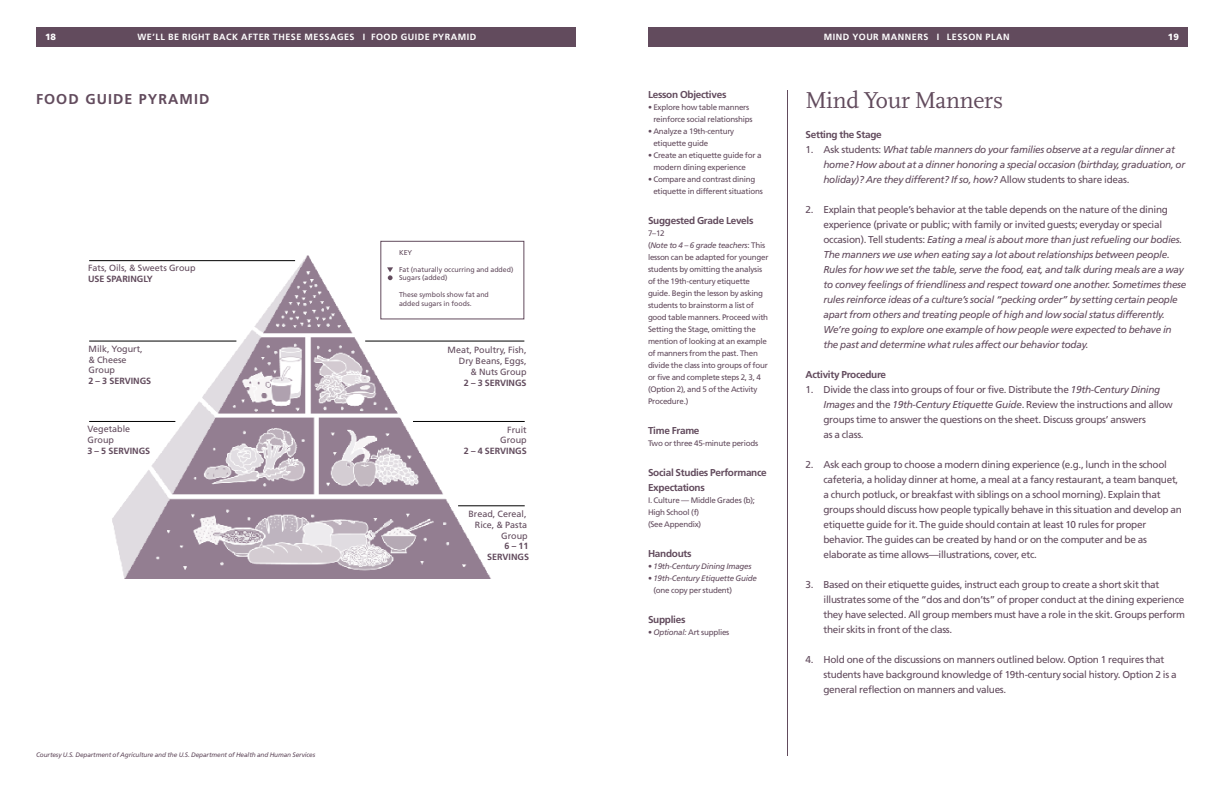
<style>
.page{position:relative;width:1224px;height:792px;background:#fff}
.page>*{position:absolute;margin:0;border:0;box-sizing:border-box;transform-origin:0 0}
.t1{font:24px "Scala";letter-spacing:-.01em;color:#624b5d}
.t2{font:700 14.2px "Frutiger";letter-spacing:.075em;color:#624b5d}
.t3{font:10px/15px "Frutiger";letter-spacing:-.03em;color:#624b5d}
.t4{font:italic 10px/15px "Frutiger";letter-spacing:-.03em;color:#624b5d}
.t5{font:700 10px/15px "Frutiger";letter-spacing:-.03em;color:#624b5d}
.t6{font:9px/10.8px "Frutiger";color:#624b5d;text-align:right}
.t7{font:700 9px "Frutiger";letter-spacing:.055em;color:#fff}
.t8{font:700 9px/10.8px "Frutiger";color:#624b5d;text-align:right}
.t9{font:900 9px "Frutiger";color:#fff}
.t10{font:8px/12px "Frutiger";letter-spacing:-.03em;color:#624b5d}
.t11{font:italic 8px/12px "Frutiger";letter-spacing:-.03em;color:#624b5d}
.t12{font:7px/8.4px "Frutiger";color:#624b5d}
.t13{font:italic 6.5px "Frutiger";letter-spacing:-.015em;color:#624b5d}
.s1{font-style:italic}
.s2{font-style:normal}
</style>
<div class="page">
<div style="left:648px;top:27px;width:540px;height:19px;background:#624b5d"></div>
<div style="left:36px;top:27px;width:540px;height:19px;background:#624b5d"></div>
<hr style="left:787px;top:90px;width:1px;height:666px;background:#624b5d">
<svg style="left:498px;top:505px;width:27px;height:1px"></svg>
<div style="left:381px;top:241px;width:143px;height:78px;border:1px solid #624b5d"></div>
<img style="left:111px;top:253px;width:387px;height:326px">
<hr style="left:89px;top:260px;width:206px;height:1px;background:#000">
<hr style="left:89px;top:341px;width:147px;height:1px;background:#000">
<hr style="left:365px;top:341px;width:159px;height:1px;background:#000">
<hr style="left:89px;top:421px;width:86px;height:1px;background:#000">
<hr style="left:413px;top:421px;width:112px;height:1px;background:#000">
<hr style="left:458px;top:506px;width:67px;height:1px;background:#000">
<svg style="left:387px;top:267px;width:6px;height:13px"></svg>
<p class="t7" style="left:137px;top:33px;width:340px">WE’LL BE RIGHT BACK AFTER THESE MESSAGES I FOOD GUIDE PYRAMID</p>
<p class="t7" style="left:824px;top:33px;width:187px">MIND YOUR MANNERS I LESSON PLAN</p>
<p class="t9" style="left:45px;top:33px;width:13px">18</p>
<p class="t9" style="left:1168px;top:33px;width:13px">19</p>
<h2 class="t2" style="left:36px;top:94px;width:175px">FOOD GUIDE PYRAMID</h2>
<p class="t6" style="left:88px;top:263px;width:109px">Fats, Oils, &amp; Sweets Group</p>
<p class="t8" style="left:88px;top:274px;width:66px">USE SPARINGLY</p>
<p class="t6" style="left:89px;top:344px;width:56px;text-align:left">Milk, Yogurt, &amp; Cheese<br>Group</p>
<p class="t8" style="left:89px;top:376px;width:64px">2 – 3 SERVINGS</p>
<p class="t6" style="left:88px;top:424px;width:44px;text-align:left">Vegetable<br>Group</p>
<p class="t8" style="left:88px;top:446px;width:64px">3 – 5 SERVINGS</p>
<p class="t13" style="left:36px;top:752px;width:281px">Courtesy U.S. Department of Agriculture and the U.S. Department of Health and Human Services</p>
<p class="t12" style="left:399px;top:249px;width:15px">KEY</p>
<p class="t12" style="left:399px;top:266px;width:116px">Fat (naturally occurring and added)<br>Sugars (added)</p>
<p class="t12" style="left:399px;top:291px;width:91px">These symbols show fat and added sugars in foods.</p>
<p class="t6" style="left:448px;top:345px;width:81px">Meat, Poultry, Fish,<br>Dry Beans, Eggs,<br>&amp; Nuts Group</p>
<p class="t8" style="left:464px;top:378px;width:64px">2 – 3 SERVINGS</p>
<p class="t6" style="left:500px;top:425px;width:28px">Fruit<br>Group</p>
<p class="t8" style="left:464px;top:446px;width:64px">2 – 4 SERVINGS</p>
<p class="t6" style="left:468px;top:509px;width:61px">Bread, Cereal,<br>Rice, &amp; Pasta<br>Group</p>
<p class="t8" style="left:487px;top:542px;width:43px">6 – 11<br>SERVINGS</p>
<p class="t5" style="left:648px;top:87px;width:80px">Lesson Objectives</p>
<p class="t10" style="left:653px;top:101px;width:101px;text-indent:-5px">• Explore how table manners reinforce social relationships</p>
<p class="t10" style="left:653px;top:125px;width:82px;text-indent:-5px">• Analyze a 19th-century etiquette guide</p>
<p class="t10" style="left:653px;top:149px;width:110px;text-indent:-5px">• Create an etiquette guide for a modern dining experience</p>
<p class="t10" style="left:653px;top:173px;width:111px;text-indent:-5px">• Compare and contrast dining etiquette in different situations</p>
<p class="t5" style="left:648px;top:213px;width:107px">Suggested Grade Levels</p>
<p class="t10" style="left:648px;top:227px;width:122px">7–12<br>(<span class="s1">Note to 4 – 6 grade teachers</span>: This lesson can be adapted for younger students by omitting the analysis of the 19th-century etiquette guide. Begin the lesson by asking students to brainstorm a list of good table manners. Proceed with<br>Setting the Stage, omitting the mention of looking at an example of manners from the past. Then divide the class into groups of four or five and complete steps 2, 3, 4 (Option 2), and 5 of the Activity<br>Procedure.)</p>
<p class="t5" style="left:648px;top:423px;width:53px">Time Frame</p>
<p class="t10" style="left:648px;top:437px;width:112px">Two or three 45-minute periods</p>
<p class="t5" style="left:648px;top:465px;width:120px">Social Studies Performance<br>Expectations</p>
<p class="t10" style="left:648px;top:494px;width:109px">I. Culture — Middle Grades (b);<br>High School (f)<br>(See Appendix)</p>
<p class="t5" style="left:648px;top:546px;width:45px">Handouts</p>
<p class="t11" style="left:648px;top:560px;width:105px"><span class="s2">•</span> 19th-Century Dining Images</p>
<p class="t11" style="left:653px;top:572px;width:105px;text-indent:-5px"><span class="s2">•</span> 19th-Century Etiquette Guide <span class="s2">(one copy per student)</span></p>
<p class="t5" style="left:648px;top:612px;width:39px">Supplies</p>
<p class="t10" style="left:648px;top:626px;width:83px">• <span class="s1">Optional:</span> Art supplies</p>
<h1 class="t1" style="left:806px;top:91px;width:199px">Mind Your Manners</h1>
<p class="t5" style="left:806px;top:128px;width:78px">Setting the Stage</p>
<p class="t4" style="left:824px;top:143px;width:363px;text-indent:-18px"><span class="s2">1. Ask students:</span> What table manners do your families observe at a regular dinner at home? How about at a dinner honoring a special occasion (birthday, graduation, or holiday)? Are they different? If so, how? <span class="s2">Allow students to share ideas.</span></p>
<p class="t4" style="left:824px;top:203px;width:364px;text-indent:-18px"><span class="s2">2. Explain that people’s behavior at the table depends on the nature of the dining experience (private or public; with family or invited guests; everyday or special occasion). Tell students:</span> Eating a meal is about more than just refueling our bodies.<br>The manners we use when eating say a lot about relationships between people.<br>Rules for how we set the table, serve the food, eat, and talk during meals are a way to convey feelings of friendliness and respect toward one another. Sometimes these rules reinforce ideas of a culture’s social “pecking order” by setting certain people apart from others and treating people of high and low social status differently.<br>We’re going to explore one example of how people were expected to behave in the past and determine what rules affect our behavior today.</p>
<p class="t5" style="left:806px;top:368px;width:82px">Activity Procedure</p>
<p class="t3" style="left:824px;top:383px;width:351px;text-indent:-18px">1. Divide the class into groups of four or five. Distribute the <span class="s1">19th-Century Dining Images</span> and the <span class="s1">19th-Century Etiquette Guide</span>. Review the instructions and allow groups time to answer the questions on the sheet. Discuss groups’ answers<br>as a class.</p>
<p class="t3" style="left:824px;top:458px;width:360px;text-indent:-18px">2. Ask each group to choose a modern dining experience (e.g., lunch in the school cafeteria, a holiday dinner at home, a meal at a fancy restaurant, a team banquet, a church potluck, or breakfast with siblings on a school morning). Explain that groups should discuss how people typically behave in this situation and develop an etiquette guide for it. The guide should contain at least 10 rules for proper behavior. The guides can be created by hand or on the computer and be as elaborate as time allows—illustrations, cover, etc.</p>
<p class="t3" style="left:824px;top:578px;width:363px;text-indent:-18px">3. Based on their etiquette guides, instruct each group to create a short skit that illustrates some of the “dos and don’ts” of proper conduct at the dining experience they have selected. All group members must have a role in the skit. Groups perform their skits in front of the class.</p>
<p class="t3" style="left:824px;top:653px;width:355px;text-indent:-18px">4. Hold one of the discussions on manners outlined below. Option 1 requires that students have background knowledge of 19th-century social history. Option 2 is a general reflection on manners and values.</p>
</div>
